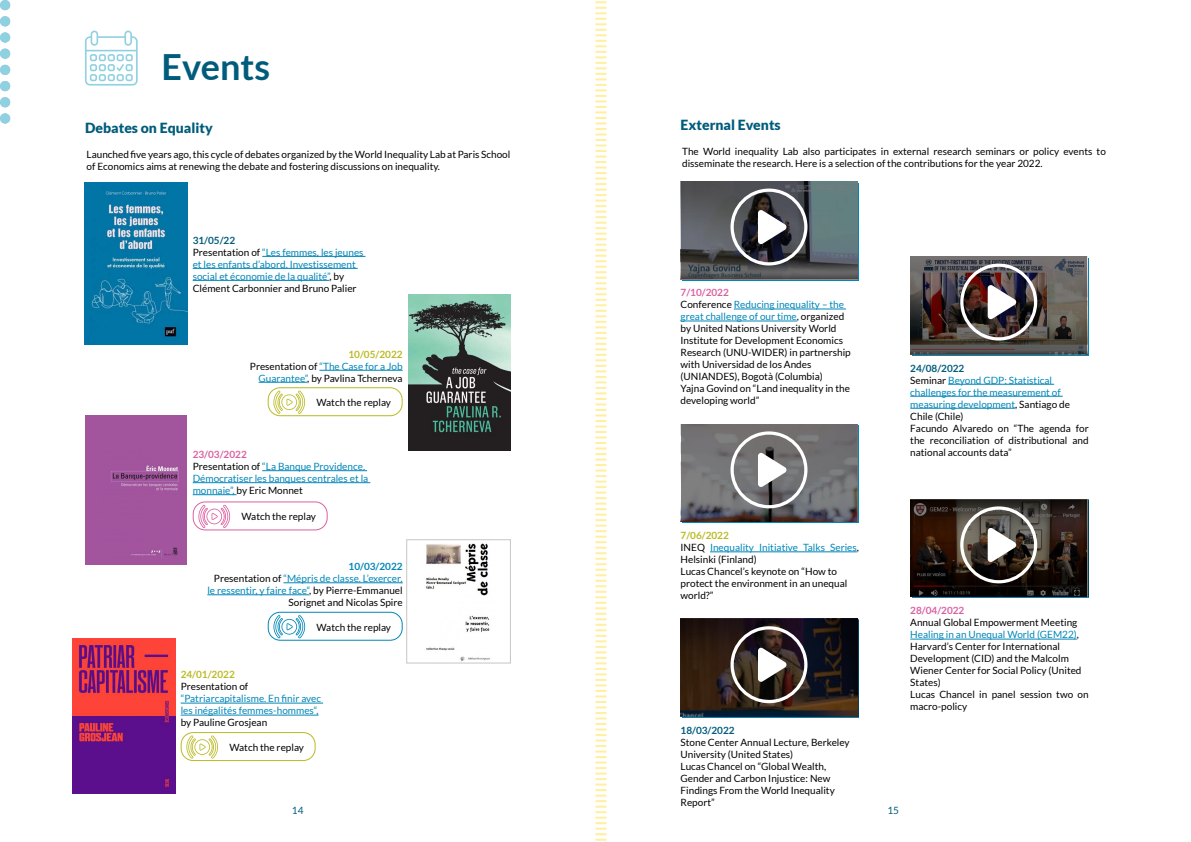
<style>
.page{position:relative;width:1191px;height:842px;background:#fff}
.page>*{position:absolute;margin:0;border:0;box-sizing:border-box;transform-origin:0 0}
.t1{font:700 36px "Lato";color:#015c7c}
.t2{font:900 14px "Lato";color:#015c7c}
.t3{font:10px/12px "Lato";color:#000}
.t4{font:10px/12px "Lato";color:#0086b8}
.t5{font:700 10px "Lato";color:#baba25}
.t6{font:700 10px "Lato";color:#da61a0}
.t7{font:700 10px "Lato";color:#015c7c}
.t8{font:10px "Lato";color:#015c7c}
.s1{font-weight:700;color:#015c7c}
.s2{color:#000}
.s3{font-weight:700;color:#baba25}
.s4{color:#0086b8}
.s5{font-weight:700;color:#da61a0}
.s6{font-weight:700;color:#0086b8}
</style>
<div class="page">
<div style="left:0;top:0;width:10px;height:10px;background:#8fd1e0;border-radius:50%"></div>
<div style="left:0;top:16px;width:10px;height:10px;background:#8fd1e0;border-radius:50%"></div>
<div style="left:0;top:32px;width:10px;height:11px;background:#8fd1e0;border-radius:50%"></div>
<div style="left:0;top:49px;width:10px;height:10px;background:#8fd1e0;border-radius:50%"></div>
<div style="left:0;top:65px;width:10px;height:10px;background:#8fd1e0;border-radius:50%"></div>
<div style="left:0;top:81px;width:10px;height:10px;background:#8fd1e0;border-radius:50%"></div>
<div style="left:0;top:97px;width:10px;height:10px;background:#8fd1e0;border-radius:50%"></div>
<div style="left:0;top:113px;width:10px;height:11px;background:#8fd1e0;border-radius:50%"></div>
<hr style="left:262px;top:256px;width:103px;height:1px;background:#0086b8">
<hr style="left:193px;top:268px;width:165px;height:1px;background:#0086b8">
<hr style="left:193px;top:280px;width:136px;height:1px;background:#0086b8">
<img style="left:85px;top:182px;width:102px;height:163px">
<img style="left:408px;top:294px;width:102px;height:157px">
<hr style="left:319px;top:370px;width:84px;height:1px;background:#0086b8">
<hr style="left:258px;top:382px;width:49px;height:1px;background:#0086b8">
<div style="left:268px;top:387px;width:135px;height:29px;border:1px solid #baba25;border-radius:12px"></div>
<svg style="left:272px;top:390px;width:34px;height:24px"></svg>
<div style="left:85px;top:416px;width:102px;height:149px;background:#a2559d"></div>
<hr style="left:262px;top:470px;width:105px;height:1px;background:#0086b8">
<hr style="left:193px;top:482px;width:177px;height:1px;background:#0086b8">
<hr style="left:193px;top:494px;width:43px;height:1px;background:#0086b8">
<div style="left:193px;top:501px;width:135px;height:29px;border:1px solid #da61a0;border-radius:12px"></div>
<svg style="left:197px;top:505px;width:33px;height:23px"></svg>
<img style="left:73px;top:638px;width:102px;height:155px">
<hr style="left:181px;top:703px;width:142px;height:1px;background:#0086b8">
<hr style="left:181px;top:715px;width:137px;height:1px;background:#0086b8">
<div style="left:181px;top:732px;width:135px;height:29px;border:1px solid #baba25;border-radius:12px"></div>
<svg style="left:185px;top:735px;width:33px;height:24px"></svg>
<img style="left:426px;top:543px;width:64px;height:118px">
<div style="left:406px;top:539px;width:104px;height:124px;border:1px solid #c6c6c6"></div>
<hr style="left:283px;top:582px;width:120px;height:1px;background:#0086b8">
<hr style="left:207px;top:594px;width:102px;height:1px;background:#0086b8">
<div style="left:268px;top:612px;width:135px;height:29px;border:1px solid #0086b8;border-radius:12px"></div>
<svg style="left:272px;top:615px;width:34px;height:23px"></svg>
<hr style="left:734px;top:309px;width:112px;height:1px;background:#0086b8">
<hr style="left:680px;top:321px;width:117px;height:1px;background:#0086b8">
<svg style="left:682px;top:183px;width:177px;height:97px"></svg>
<svg style="left:680px;top:181px;width:177px;height:98px;background:#586164"></svg>
<svg style="left:730px;top:189px;width:77px;height:76px"></svg>
<hr style="left:710px;top:551px;width:147px;height:1px;background:#0086b8">
<svg style="left:682px;top:425px;width:177px;height:98px"></svg>
<svg style="left:680px;top:424px;width:177px;height:98px;background:#6b696c"></svg>
<svg style="left:730px;top:431px;width:77px;height:77px"></svg>
<hr style="left:948px;top:384px;width:106px;height:1px;background:#0086b8">
<hr style="left:910px;top:396px;width:152px;height:1px;background:#0086b8">
<hr style="left:910px;top:408px;width:105px;height:1px;background:#0086b8">
<svg style="left:910px;top:256px;width:177px;height:98px;background:#544c4a"></svg>
<img style="left:960px;top:264px;width:77px;height:77px">
<hr style="left:910px;top:639px;width:166px;height:1px;background:#0086b8">
<svg style="left:910px;top:499px;width:178px;height:98px;background:#261b15"></svg>
<svg style="left:960px;top:506px;width:77px;height:77px"></svg>
<svg style="left:680px;top:619px;width:179px;height:98px;background:#221a18"></svg>
<svg style="left:730px;top:626px;width:77px;height:77px"></svg>
<svg style="left:85px;top:31px;width:53px;height:55px"></svg>
<svg style="left:595px;top:1px;width:11px;height:840px"></svg>
<h1 class="t1" style="left:162px;top:46px;width:110px">Events</h1>
<h2 class="t2" style="left:85px;top:120px;width:129px">Debates on Equality</h2>
<p class="t3" style="left:87px;top:149px;width:425px">Launched five years ago, this cycle of debates organized by the World Inequality Lab at Paris School of Economics aims at renewing the debate and fostering discussions on inequality.</p>
<p class="t4" style="left:193px;top:234px;width:172px"><span class="s1">31/05/22<br></span><span class="s2">Presentation of</span> “Les femmes, les jeunes et les enfants d’abord. Investissement social et économie de la qualité”<span class="s2">, by<br>Clément Carbonnier and Bruno Palier</span></p>
<p class="t3" style="left:250px;top:348px;width:154px;text-align:right"><span class="s3">10/05/2022<br></span>Presentation of <span class="s4">“The Case for a Job<br>Guarantee”</span>, by Pavlina Tcherneva</p>
<p class="t3" style="left:316px;top:397px;width:76px">Watch the replay</p>
<p class="t4" style="left:193px;top:448px;width:177px"><span class="s5">23/03/2022<br></span><span class="s2">Presentation of</span> “La Banque Providence.<br>Démocratiser les banques centrales et la monnaie”, <span class="s2">by Eric Monnet</span></p>
<p class="t3" style="left:241px;top:511px;width:76px">Watch the replay</p>
<h2 class="t2" style="left:680px;top:117px;width:102px">External Events</h2>
<p class="t3" style="left:682px;top:146px;width:425px">The World inequality Lab also participates in external research seminars or policy events to disseminate the research. Here is a selection of the contributions for the year 2022.</p>
<p class="t3" style="left:680px;top:287px;width:172px"><span class="s5">7/10/2022<br></span>Conference <span class="s4">Reducing inequality – the great challenge of our time</span>, organized by United Nations University World<br>Institute for Development Economics<br>Research (UNU-WIDER) in partnership with Universidad de los Andes (UNIANDES), Bogotà (Columbia)<br>Yajna Govind on “Land inequality in the developing world”</p>
<p class="t3" style="left:910px;top:362px;width:180px"><span class="s1">24/08/2022<br></span>Seminar <span class="s4">Beyond GDP: Statistical challenges for the measurement of measuring development</span>, Santiago de<br>Chile (Chile)<br>Facundo Alvaredo on “The agenda for the reconciliation of distributional and national accounts data”</p>
<p class="t3" style="left:207px;top:560px;width:197px;text-align:right"><span class="s6">10/03/2022<br></span>Presentation of <span class="s4">“Mépris de classe. L’exercer, le ressentir, y faire face“</span>, by Pierre-Emmanuel Sorignet and Nicolas Spire</p>
<p class="t3" style="left:316px;top:621px;width:76px">Watch the replay</p>
<p class="t3" style="left:680px;top:529px;width:180px"><span class="s3">7/06/2022<br></span>INEQ <span class="s4">Inequality Initiative Talks Series</span>,<br>Helsinki (Finland)<br>Lucas Chancel’s keynote on “How to protect the environment in an unequal world?”</p>
<p class="t5" style="left:181px;top:669px;width:56px">24/01/2022</p>
<p class="t3" style="left:181px;top:681px;width:69px">Presentation of</p>
<p class="t4" style="left:181px;top:693px;width:142px">“Patriarcapitalisme. En finir avec les inégalités femmes-hommes“,</p>
<p class="t3" style="left:181px;top:717px;width:88px">by Pauline Grosjean</p>
<p class="t3" style="left:229px;top:741px;width:76px">Watch the replay</p>
<p class="t7" style="left:680px;top:725px;width:56px">18/03/2022</p>
<p class="t3" style="left:680px;top:736px;width:171px">Stone Center Annual Lecture, Berkeley<br>University (United States)<br>Lucas Chancel on “Global Wealth,<br>Gender and Carbon Injustice: New<br>Findings From the World Inequality<br>Report”</p>
<p class="t8" style="left:292px;top:805px;width:13px">14</p>
<p class="t8" style="left:887px;top:805px;width:13px">15</p>
<p class="t6" style="left:910px;top:605px;width:56px">28/04/2022</p>
<p class="t3" style="left:910px;top:617px;width:180px">Annual Global Empowerment Meeting<br><span class="s4">Healing in an Unequal World (GEM22)</span>,<br>Harvard’s Center for International<br>Development (CID) and the Malcolm<br>Wiener Center for Social Policy (United<br>States)<br>Lucas Chancel in panel session two on macro-policy</p>
</div>
